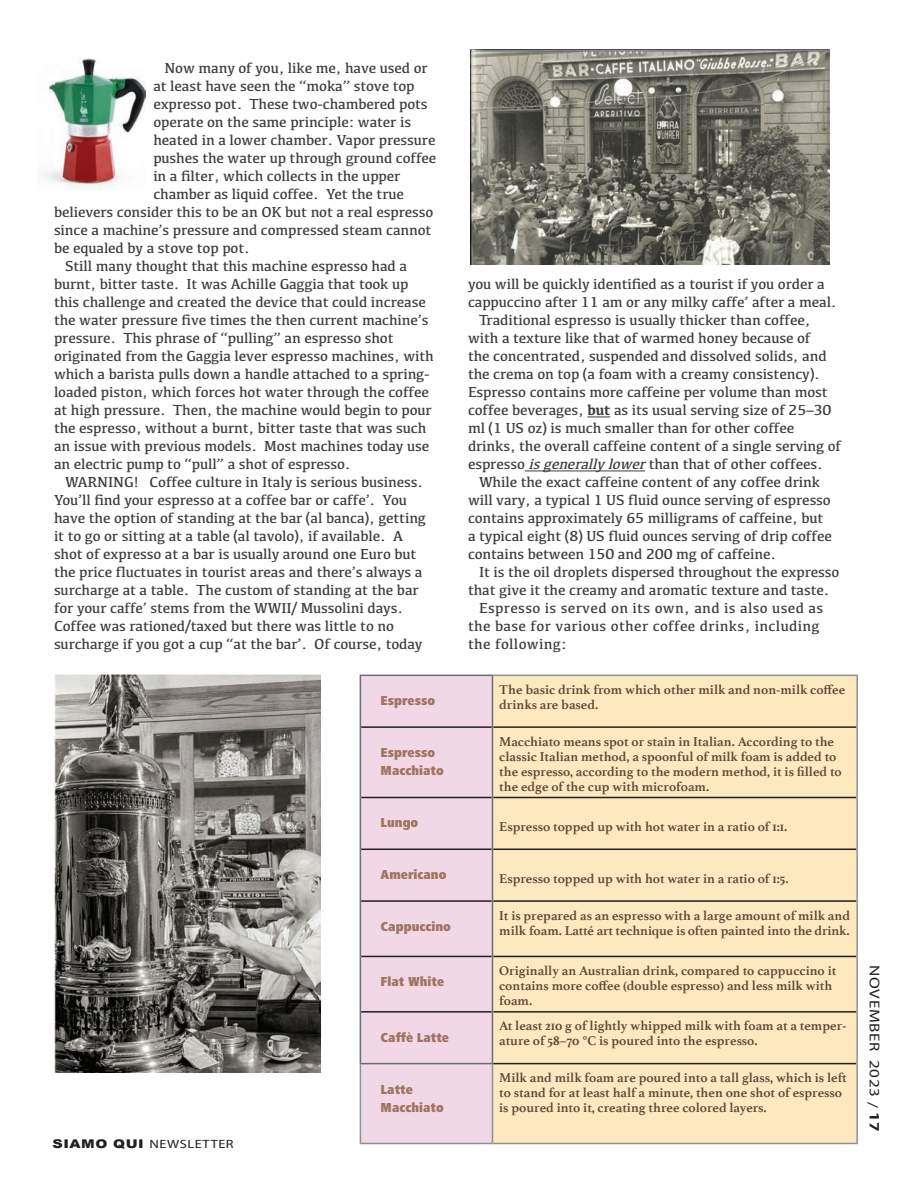
<style>
.page{position:relative;width:918px;height:1188px;background:#fff}
.page>*{position:absolute;margin:0;border:0;box-sizing:border-box;transform-origin:0 0}
.t1{font:15px/18px "Kefa";letter-spacing:-.01em;color:#3e3e3f}
.t2{font:15px/18px "Kefa";letter-spacing:.02em;color:#3e3e3f}
.t3{font:14.25px "Myriad Pro";letter-spacing:.035em;color:#231f20;scale:1.2 1}
.t4{font:700 13.5px/15px "Athelas";color:#634539}
.t5{font:900 condensed 13.5px/18px "Frutiger Next Pro";color:#a07562}
.t6{font:12px "Myriad";letter-spacing:.035em;color:#231f20;scale:1.2 1}
.s1{font-weight:700}
.s2{font-style:italic}
.s3{font-family:"Arial";font-weight:900}
</style>
<div class="page">
<svg style="left:587px;top:417px;width:23px;height:1px"></svg>
<hr style="left:525px;top:471px;width:120px;height:1px;background:#3e3e3f">
<img style="left:54px;top:675px;width:267px;height:398px">
<div style="left:361px;top:676px;width:131px;height:467px;background:#f2d8e7"></div>
<div style="left:493px;top:676px;width:363px;height:467px;background:#fde9c0"></div>
<hr style="left:361px;top:726px;width:131px;height:2px;background:#231f20">
<hr style="left:361px;top:797px;width:131px;height:1px;background:#231f20">
<hr style="left:361px;top:849px;width:131px;height:1px;background:#231f20">
<hr style="left:361px;top:900px;width:131px;height:2px;background:#231f20">
<hr style="left:361px;top:956px;width:131px;height:1px;background:#231f20">
<hr style="left:361px;top:1011px;width:131px;height:2px;background:#231f20">
<hr style="left:493px;top:726px;width:363px;height:2px;background:#231f20">
<hr style="left:493px;top:797px;width:363px;height:1px;background:#231f20">
<hr style="left:493px;top:849px;width:363px;height:1px;background:#231f20">
<hr style="left:493px;top:900px;width:363px;height:2px;background:#231f20">
<hr style="left:493px;top:956px;width:363px;height:1px;background:#231f20">
<hr style="left:493px;top:1011px;width:363px;height:2px;background:#231f20">
<hr style="left:493px;top:1063px;width:363px;height:1px;background:#231f20">
<hr style="left:360px;top:1064px;width:1px;height:79px;background:#8d8f92">
<hr style="left:360px;top:1143px;width:132px;height:1px;background:#8d8f92">
<hr style="left:493px;top:675px;width:365px;height:1px;background:#8d8f92">
<hr style="left:856px;top:676px;width:2px;height:51px;background:#8d8f92">
<hr style="left:856px;top:727px;width:2px;height:70px;background:#8d8f92">
<hr style="left:856px;top:797px;width:2px;height:52px;background:#8d8f92">
<hr style="left:856px;top:849px;width:2px;height:52px;background:#8d8f92">
<hr style="left:856px;top:901px;width:2px;height:55px;background:#8d8f92">
<hr style="left:856px;top:956px;width:2px;height:56px;background:#8d8f92">
<hr style="left:856px;top:1012px;width:2px;height:52px;background:#8d8f92">
<hr style="left:492px;top:1064px;width:1px;height:79px;background:#8d8f92">
<hr style="left:856px;top:1064px;width:2px;height:79px;background:#8d8f92">
<hr style="left:492px;top:1143px;width:366px;height:1px;background:#8d8f92">
<hr style="left:360px;top:675px;width:133px;height:1px;background:#6c6d70">
<hr style="left:360px;top:676px;width:1px;height:51px;background:#6c6d70">
<hr style="left:492px;top:676px;width:1px;height:51px;background:#6c6d70">
<hr style="left:360px;top:727px;width:1px;height:70px;background:#6c6d70">
<hr style="left:492px;top:727px;width:1px;height:70px;background:#6c6d70">
<hr style="left:360px;top:797px;width:1px;height:52px;background:#6c6d70">
<hr style="left:492px;top:797px;width:1px;height:52px;background:#6c6d70">
<hr style="left:360px;top:849px;width:1px;height:52px;background:#6c6d70">
<hr style="left:492px;top:849px;width:1px;height:52px;background:#6c6d70">
<hr style="left:360px;top:901px;width:1px;height:55px;background:#6c6d70">
<hr style="left:492px;top:901px;width:1px;height:55px;background:#6c6d70">
<hr style="left:360px;top:956px;width:1px;height:56px;background:#6c6d70">
<hr style="left:492px;top:956px;width:1px;height:56px;background:#6c6d70">
<hr style="left:360px;top:1012px;width:1px;height:51px;background:#6c6d70">
<hr style="left:492px;top:1012px;width:1px;height:51px;background:#6c6d70">
<hr style="left:360px;top:1063px;width:133px;height:1px;background:#6c6d70">
<img style="left:470px;top:49px;width:359px;height:216px">
<img style="left:41px;top:58px;width:105px;height:128px">
<p class="t1" style="left:164px;top:59px;width:265px">Now many of you, like me, have used or</p>
<p class="t1" style="left:153px;top:77px;width:263px">at least have seen the “moka” stove top</p>
<p class="t1" style="left:153px;top:95px;width:276px">expresso pot. These two-chambered pots</p>
<p class="t1" style="left:153px;top:113px;width:259px">operate on the same principle: water is</p>
<p class="t1" style="left:153px;top:131px;width:284px">heated in a lower chamber. Vapor pressure</p>
<p class="t1" style="left:153px;top:149px;width:285px">pushes the water up through ground coffee</p>
<p class="t1" style="left:153px;top:167px;width:249px">in a filter, which collects in the upper</p>
<p class="t1" style="left:153px;top:185px;width:252px">chamber as liquid coffee. Yet the true</p>
<p class="t1" style="left:54px;top:203px;width:381px">believers consider this to be an OK but not a real espresso</p>
<p class="t1" style="left:54px;top:221px;width:379px">since a machine’s pressure and compressed steam cannot</p>
<p class="t1" style="left:54px;top:239px;width:197px">be equaled by a stove top pot.</p>
<p class="t1" style="left:54px;top:257px;width:381px;text-indent:11px">Still many thought that this machine espresso had a burnt, bitter taste. It was Achille Gaggia that took up this challenge and created the device that could increase the water pressure five times the then current machine’s pressure. This phrase of “pulling” an espresso shot originated from the Gaggia lever espresso machines, with which a barista pulls down a handle attached to a spring&shy;loaded piston, which forces hot water through the coffee at high pressure. Then, the machine would begin to pour the espresso, without a burnt, bitter taste that was such an issue with previous models. Most machines today use an electric pump to “pull” a shot of espresso.</p>
<p class="t1" style="left:54px;top:473px;width:374px;text-indent:11px">WARNING! Coffee culture in Italy is serious business.<br>You’ll find your espresso at a coffee bar or caffe’. You have the option of standing at the bar (al banca), getting it to go or sitting at a table (al tavolo), if available. A shot of expresso at a bar is usually around one Euro but the price fluctuates in tourist areas and there’s always a surcharge at a table. The custom of standing at the bar for your caffe’ stems from the WWII/ Mussolini days.<br>Coffee was rationed/taxed but there was little to no surcharge if you got a cup “at the bar’. Of course, today</p>
<p class="t1" style="left:468px;top:275px;width:370px">you will be quickly identified as a tourist if you order a cappuccino after 11 am or any milky caffe’ after a meal.</p>
<p class="t1" style="left:468px;top:311px;width:375px;text-indent:11px">Traditional espresso is usually thicker than coffee, with a texture like that of warmed honey because of<br>the concentrated, suspended and dissolved solids, and the crema on top (a foam with a creamy consistency).<br>Espresso contains more caffeine per volume than most coffee beverages, <span class="s1">but</span> as its usual serving size of 25–30 ml (1 US oz) is much smaller than for other coffee drinks, the overall caffeine content of a single serving of espresso <span class="s2">isgenerally lower</span>than that of other coffees.</p>
<p class="t1" style="left:468px;top:473px;width:365px;text-indent:11px">While the exact caffeine content of any coffee drink will vary, a typical 1 US fluid ounce serving of espresso contains approximately 65 milligrams of caffeine, but a typical eight (8) US fluid ounces serving of drip coffee contains between 150 and 200 mg of caffeine.</p>
<p class="t1" style="left:468px;top:563px;width:373px;text-indent:11px">It is the oil droplets dispersed throughout the expresso that give it the creamy and aromatic texture and taste.</p>
<p class="t2" style="left:468px;top:599px;width:357px;text-indent:11px">Espresso is served on its own, and is also used as the base for various other coffee drinks, including the following:</p>
<p class="t6" style="left:53px;top:1138px;width:152px"><span class="s3">SIAMO QUI</span> NEWSLETTER</p>
<p class="t5" style="left:381px;top:692px;width:56px">Espresso</p>
<p class="t4" style="left:499px;top:682px;width:348px">The basic drink from which other milk and non-milk coffee drinks are based.</p>
<p class="t5" style="left:381px;top:744px;width:65px">Espresso<br>Macchiato</p>
<p class="t4" style="left:499px;top:733px;width:344px">Macchiato means spot or stain in Italian. According to the classic Italian method, a spoonful of milk foam is added to the espresso, according to the modern method, it is filled to the edge of the cup with microfoam.</p>
<p class="t5" style="left:381px;top:814px;width:39px">Lungo</p>
<p class="t4" style="left:499px;top:819px;width:290px">Espresso topped up with hot water in a ratio of 1:1.</p>
<p class="t5" style="left:381px;top:866px;width:67px">Americano</p>
<p class="t4" style="left:499px;top:871px;width:291px">Espresso topped up with hot water in a ratio of 1:5.</p>
<p class="t5" style="left:381px;top:918px;width:72px">Cappuccino</p>
<p class="t4" style="left:499px;top:907px;width:352px">It is prepared as an espresso with a large amount of milk and milk foam. Latté art technique is often painted into the drink.</p>
<p class="t5" style="left:381px;top:973px;width:65px">Flat White</p>
<p class="t4" style="left:499px;top:963px;width:339px">Originally an Australian drink, compared to cappuccino it contains more coffee (double espresso) and less milk with foam.</p>
<p class="t5" style="left:381px;top:1028px;width:70px">Caffè Latte</p>
<p class="t4" style="left:499px;top:1018px;width:349px">At least 210 g of lightly whipped milk with foam at a temper&shy;ature of 58–70 °C is poured into the espresso.</p>
<p class="t5" style="left:381px;top:1080px;width:65px">Latte<br>Macchiato</p>
<p class="t4" style="left:499px;top:1070px;width:349px">Milk and milk foam are poured into a tall glass, which is left to stand for at least half a minute, then one shot of espresso is poured into it, creating three colored layers.</p>
<p class="t3" style="left:883px;top:965px;width:141px;rotate:90deg">NOVEMBER 2023 / <span class="s1">17</span></p>
</div>
